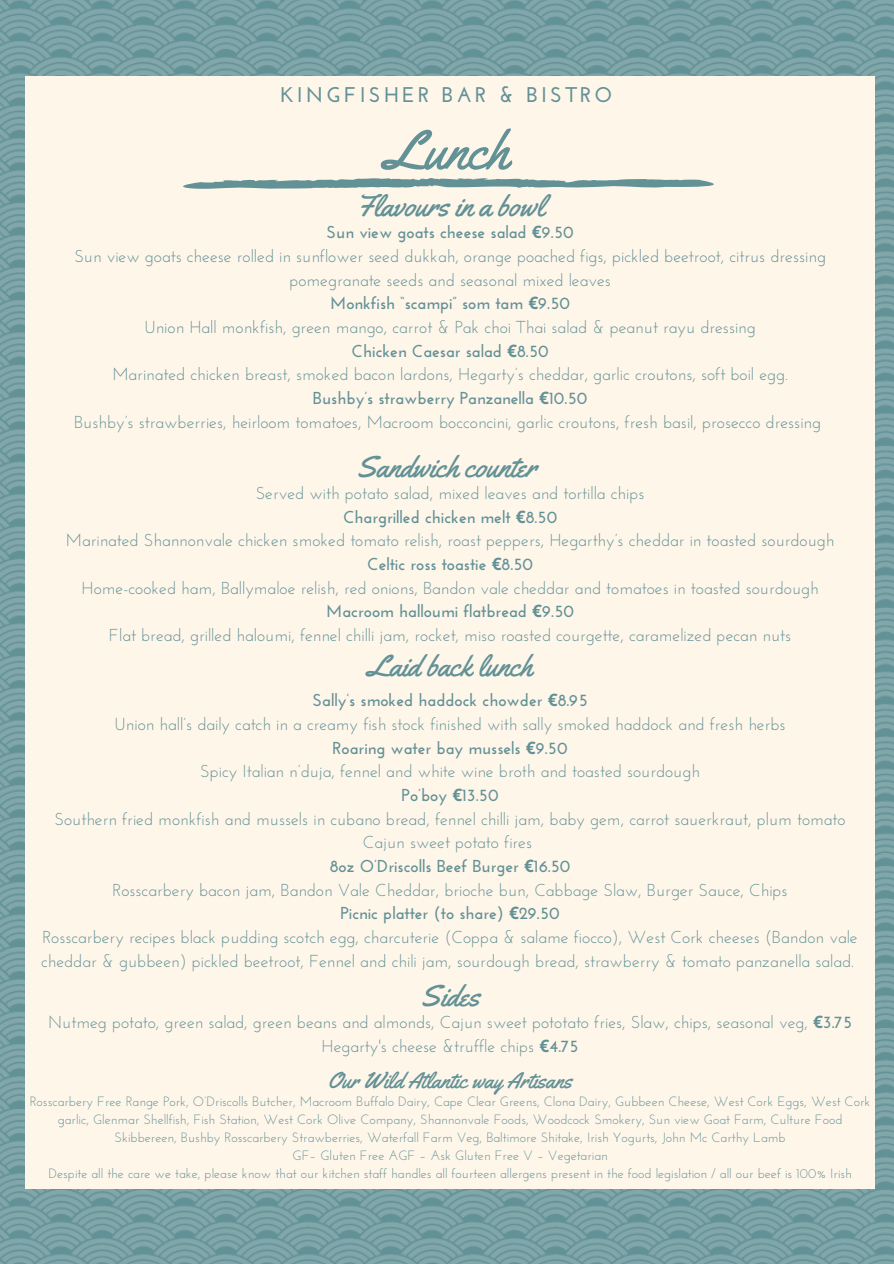
<style>
.page{position:relative;width:894px;height:1264px;background:#fff}
.page>*{position:absolute;margin:0;border:0;box-sizing:border-box;transform-origin:0 0}
.t1{font:54.6px "Yellowtail";color:#629196}
.t2{font:30px "Yellowtail";color:#629196}
.t3{font:22.5px "Yellowtail";color:#629196}
.t4{font:700 21.15px "Josefin Sans";letter-spacing:.15em;color:#629196}
.t5{font:17.25px/23.7px "Josefin Sans";color:#629196}
.t6{font:700 17.25px "Josefin Sans";color:#629196}
.t7{font:13.5px/18px "Josefin Sans";color:#629196;text-align:center}
.s1{font-family:"Noto Sans"}
.s2{font-family:"Noto Sans";font-weight:700}
.s3{font-weight:700}
</style>
<div class="page">
<img style="left:0;top:0;width:893px;height:1263px">
<div style="left:26px;top:76px;width:847px;height:1112px;background:#fff6ea"></div>
<svg style="left:183px;top:178px;width:531px;height:11px"></svg>
<p class="t4" style="left:281px;top:86px;width:333px">KINGFISHER BAR &amp; BISTRO</p>
<p class="t1" style="left:384px;top:116px;width:125px">Lunch</p>
<p class="t2" style="left:356px;top:187px;width:189px">Flavours in a bowl</p>
<p class="t6" style="left:326px;top:225px;width:248px">Sun view goats cheese salad <span class="s1">€</span>9.50</p>
<p class="t5" style="left:74px;top:246px;width:752px">Sun view goats cheese rolled in sunflower seed dukkah, orange poached figs, pickled beetroot, citrus dressing</p>
<p class="t5" style="left:289px;top:269px;width:323px">pomegranate seeds and seasonal mixed leaves</p>
<p class="t6" style="left:330px;top:296px;width:241px">Monkfish “scampi” som tam <span class="s1">€</span>9.50</p>
<p class="t5" style="left:144px;top:317px;width:612px">Union Hall monkfish, green mango, carrot &amp; Pak choi Thai salad &amp; peanut rayu dressing</p>
<p class="t6" style="left:351px;top:344px;width:198px">Chicken Caesar salad <span class="s1">€</span>8.50</p>
<p class="t5" style="left:112px;top:364px;width:676px">Marinated chicken breast, smoked bacon lardons, Hegarty’s cheddar, garlic croutons, soft boil egg.</p>
<p class="t6" style="left:313px;top:391px;width:276px">Bushby’s strawberry Panzanella <span class="s1">€</span>10.50</p>
<p class="t5" style="left:74px;top:411px;width:748px">Bushby’s strawberries, heirloom tomatoes, Macroom bocconcini, garlic croutons, fresh basil, prosecco dressing</p>
<p class="t2" style="left:356px;top:447px;width:182px">Sandwich counter</p>
<p class="t5" style="left:256px;top:483px;width:390px">Served with potato salad, mixed leaves and tortilla chips</p>
<p class="t6" style="left:343px;top:510px;width:216px">Chargrilled chicken melt <span class="s1">€</span>8.50</p>
<p class="t5" style="left:66px;top:530px;width:769px">Marinated Shannonvale chicken smoked tomato relish, roast peppers, Hegarthy’s cheddar in toasted sourdough</p>
<p class="t6" style="left:367px;top:557px;width:167px">Celtic ross toastie <span class="s1">€</span>8.50</p>
<p class="t5" style="left:82px;top:577px;width:738px">Home-cooked ham, Ballymaloe relish, red onions, Bandon vale cheddar and tomatoes in toasted sourdough</p>
<p class="t6" style="left:326px;top:604px;width:249px">Macroom halloumi flatbread <span class="s1">€</span>9.50</p>
<p class="t5" style="left:109px;top:625px;width:683px">Flat bread, grilled haloumi, fennel chilli jam, rocket, miso roasted courgette, caramelized pecan nuts</p>
<p class="t2" style="left:368px;top:646px;width:166px">Laid back lunch</p>
<p class="t6" style="left:312px;top:693px;width:276px">Sally’s smoked haddock chowder <span class="s1">€</span>8.95</p>
<p class="t5" style="left:115px;top:713px;width:672px">Union hall’s daily catch in a creamy fish stock finished with sally smoked haddock and fresh herbs</p>
<p class="t6" style="left:332px;top:740px;width:236px">Roaring water bay mussels <span class="s1">€</span>9.50</p>
<p class="t5" style="left:200px;top:761px;width:501px">Spicy Italian n’duja, fennel and white wine broth and toasted sourdough</p>
<p class="t6" style="left:401px;top:788px;width:98px">Po’boy <span class="s1">€</span>13.50</p>
<p class="t5" style="left:55px;top:808px;width:792px">Southern fried monkfish and mussels in cubano bread, fennel chilli jam, baby gem, carrot sauerkraut, plum tomato</p>
<p class="t5" style="left:363px;top:832px;width:171px">Cajun sweet potato fires</p>
<p class="t6" style="left:330px;top:859px;width:242px">8oz O’Driscolls Beef Burger <span class="s1">€</span>16.50</p>
<p class="t5" style="left:113px;top:879px;width:676px">Rosscarbery bacon jam, Bandon Vale Cheddar, brioche bun, Cabbage Slaw, Burger Sauce, Chips</p>
<p class="t6" style="left:340px;top:906px;width:221px">Picnic platter (to share) <span class="s1">€</span>29.50</p>
<p class="t5" style="left:41px;top:926px;width:817px">Rosscarbery recipes black pudding scotch egg, charcuterie (Coppa &amp; salame fiocco), West Cork cheeses (Bandon vale cheddar &amp; gubbeen) pickled beetroot, Fennel and chili jam, sourdough bread, strawberry &amp; tomato panzanella salad.</p>
<p class="t2" style="left:420px;top:976px;width:61px">Sides</p>
<p class="t5" style="left:48px;top:1011px;width:805px">Nutmeg potato, green salad, green beans and almonds, Cajun sweet pototato fries, Slaw, chips, seasonal veg, <span class="s2">€</span><span class="s3">3.75</span></p>
<p class="t5" style="left:321px;top:1035px;width:258px">Hegarty's cheese &amp;truffle chips <span class="s2">€</span><span class="s3">4.75</span></p>
<p class="t3" style="left:328px;top:1066px;width:246px">Our Wild Atlantic way Artisans</p>
<p class="t7" style="left:30px;top:1093px;width:841px">Rosscarbery Free Range Pork, O’Driscolls Butcher, Macroom Buffalo Dairy, Cape Clear Greens, Clona Dairy, Gubbeen Cheese, West Cork Eggs, West Cork garlic, Glenmar Shellfish, Fish Station, West Cork Olive Company, Shannonvale Foods, Woodcock Smokery, Sun view Goat Farm, Culture Food<br>Skibbereen, Bushby Rosscarbery Strawberries, Waterfall Farm Veg, Baltimore Shitake, Irish Yogurts, John Mc Carthy Lamb</p>
<p class="t7" style="left:292px;top:1147px;width:317px">GF– Gluten Free AGF – Ask Gluten Free V – Vegetarian</p>
<p class="t7" style="left:48px;top:1165px;width:804px">Despite all the care we take, please know that our kitchen staff handles all fourteen allergens present in the food legislation / all our beef is 100% Irish</p>
</div>
